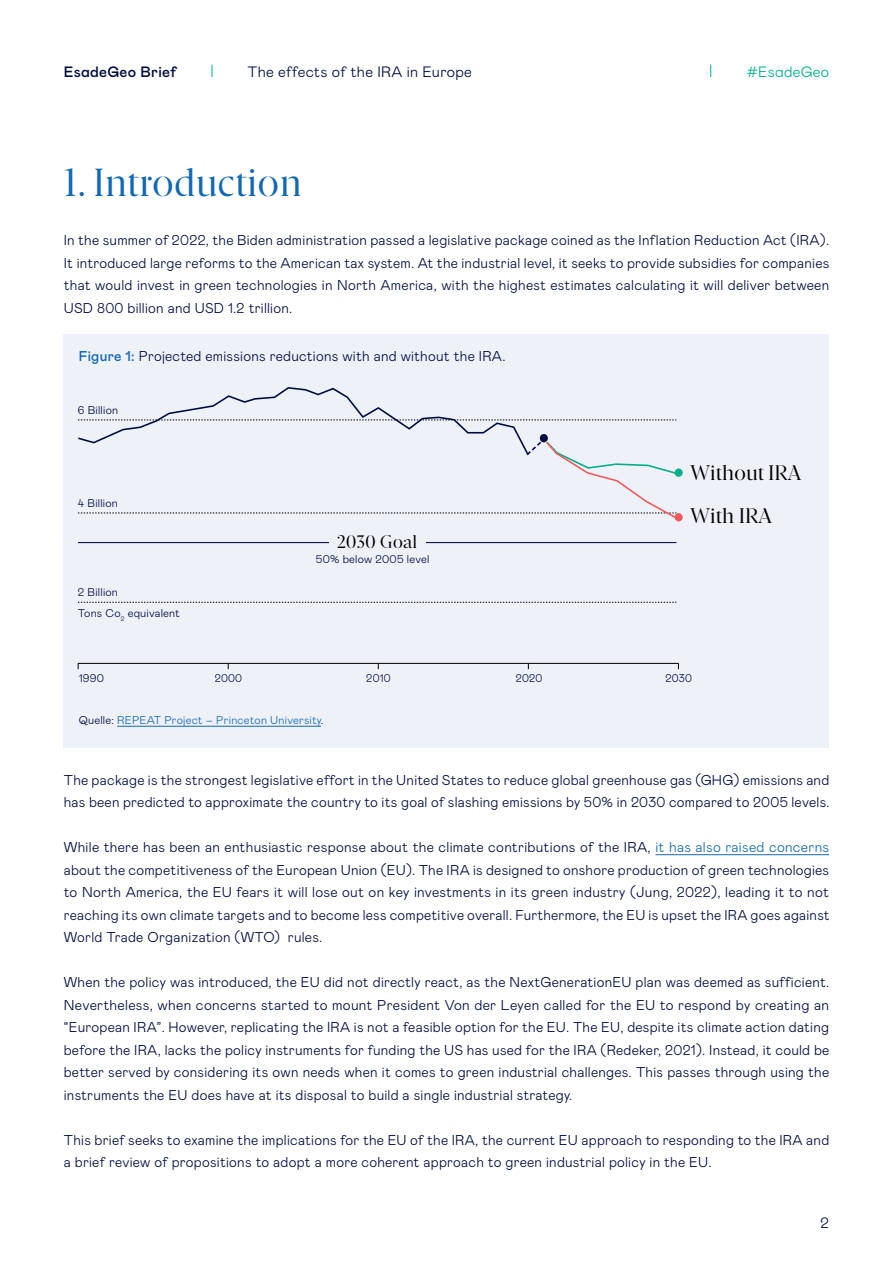
<style>
.page{position:relative;width:893px;height:1263px;background:#fff}
.page>*{position:absolute;margin:0;border:0;box-sizing:border-box;transform-origin:0 0}
.t1{font:39px "Esade";color:#1268b3}
.t2{font:21px/42.9px "Esade";color:#000}
.t3{font:18px "Esade";color:#000}
.t4{font:300 15px "Mabry Pro";letter-spacing:.02em;color:#000b3d}
.t5{font:500 15px "Mabry Pro";letter-spacing:.02em;color:#000b3d}
.t6{font:300 15px "Mabry Pro";letter-spacing:.02em;color:#00ae87}
.t7{font:300 14.25px/22.5px "Mabry Pro";letter-spacing:.02em;color:#000a3d;text-align:justify}
.t8{font:300 11.25px/20.7px "Mabry Pro";letter-spacing:.02em;color:#000a3d}
.t9{font:300 11.25px "Mabry Pro";letter-spacing:.02em;color:#1268b3}
.t10{font:300 11.25px "Mabry Pro";letter-spacing:.02em;color:#000a3d;scale:.96 1}
.s1{font-weight:500;color:#1268b3}
.s2{color:#000a3d}
.s3{color:#1268b3}
</style>
<div class="page">
<svg style="left:212px;top:65px;width:1px;height:12px"></svg>
<svg style="left:710px;top:65px;width:1px;height:12px"></svg>
<div style="left:64px;top:334px;width:765px;height:413px;background:#eff1f9"></div>
<svg style="left:78px;top:602px;width:598px;height:1px"></svg>
<hr style="left:78px;top:542px;width:598px;height:1px;background:#000b3d">
<svg style="left:78px;top:387px;width:599px;height:133px"></svg>
<div style="left:675px;top:468px;width:8px;height:9px;background:#00ae87;border-radius:50%"></div>
<div style="left:675px;top:513px;width:8px;height:8px;background:#f2595c;border-radius:50%"></div>
<div style="left:540px;top:434px;width:8px;height:8px;background:#000b3d;border-radius:50%"></div>
<hr style="left:78px;top:663px;width:601px;height:1px;background:#000">
<div style="left:329px;top:534px;width:96px;height:16px;background:#eff1f9"></div>
<hr style="left:655px;top:854px;width:174px;height:1px;background:#1268b3">
<hr style="left:117px;top:726px;width:204px;height:1px;background:#1268b3">
<p class="t5" style="left:64px;top:61px;width:114px">EsadeGeo Brief</p>
<p class="t4" style="left:248px;top:61px;width:226px">The effects of the IRA in Europe</p>
<p class="t6" style="left:746px;top:61px;width:84px">#EsadeGeo</p>
<h1 class="t1" style="left:64px;top:155px;width:240px">1. Introduction</h1>
<p class="t7" style="left:64px;top:228px;width:767px">In the summer of 2022, the Biden administration passed a legislative package coined as the Inflation Reduction Act (IRA).<br>It introduced large reforms to the American tax system. At the industrial level, it seeks to provide subsidies for companies that would invest in green technologies in North America, with the highest estimates calculating it will deliver between USD 800 billion and USD 1.2 trillion.</p>
<p class="t7" style="left:79px;top:344px;width:428px"><span class="s1">Figure 1:</span> Projected emissions reductions with and without the IRA.</p>
<p class="t8" style="left:78px;top:399px;width:42px">6 Billion</p>
<p class="t8" style="left:78px;top:492px;width:41px">4 Billion</p>
<p class="t8" style="left:78px;top:581px;width:104px">2 Billion<br>Tons Co<sub>2</sub> equivalent</p>
<p class="t3" style="left:337px;top:529px;width:81px">2030 Goal</p>
<p class="t8" style="left:316px;top:548px;width:115px">50% below 2005 level</p>
<h2 class="t2" style="left:691px;top:451px;width:112px">Without IRA<br>With IRA</h2>
<p class="t8" style="left:79px;top:667px;width:27px">1990</p>
<p class="t10" style="left:215px;top:670px;width:30px">2000</p>
<p class="t10" style="left:366px;top:670px;width:27px">2010</p>
<p class="t10" style="left:516px;top:670px;width:29px">2020</p>
<p class="t10" style="left:665px;top:670px;width:29px">2030</p>
<p class="t9" style="left:79px;top:713px;width:246px"><span class="s2">Quelle:</span> REPEAT Project – Princeton University<span class="s2">.</span></p>
<p class="t7" style="left:64px;top:768px;width:767px">The package is the strongest legislative effort in the United States to reduce global greenhouse gas (GHG) emissions and has been predicted to approximate the country to its goal of slashing emissions by 50% in 2030 compared to 2005 levels.</p>
<p class="t7" style="left:64px;top:835px;width:767px">While there has been an enthusiastic response about the climate contributions of the IRA, <span class="s3">it has also raised concerns </span>about the competitiveness of the European Union (EU). The IRA is designed to onshore production of green technologies to North America, the EU fears it will lose out on key investments in its green industry (Jung, 2022), leading it to not reaching its own climate targets and to become less competitive overall. Furthermore, the EU is upset the IRA goes against World Trade Organization (WTO) rules.</p>
<p class="t7" style="left:64px;top:970px;width:767px">When the policy was introduced, the EU did not directly react, as the NextGenerationEU plan was deemed as sufficient.<br>Nevertheless, when concerns started to mount President Von der Leyen called for the EU to respond by creating an “European IRA”. However, replicating the IRA is not a feasible option for the EU. The EU, despite its climate action dating before the IRA, lacks the policy instruments for funding the US has used for the IRA (Redeker, 2021). Instead, it could be better served by considering its own needs when it comes to green industrial challenges. This passes through using the instruments the EU does have at its disposal to build a single industrial strategy.</p>
<p class="t7" style="left:64px;top:1128px;width:767px">This brief seeks to examine the implications for the EU of the IRA, the current EU approach to responding to the IRA and a brief review of propositions to adopt a more coherent approach to green industrial policy in the EU.</p>
<p class="t4" style="left:821px;top:1212px;width:10px">2</p>
</div>
